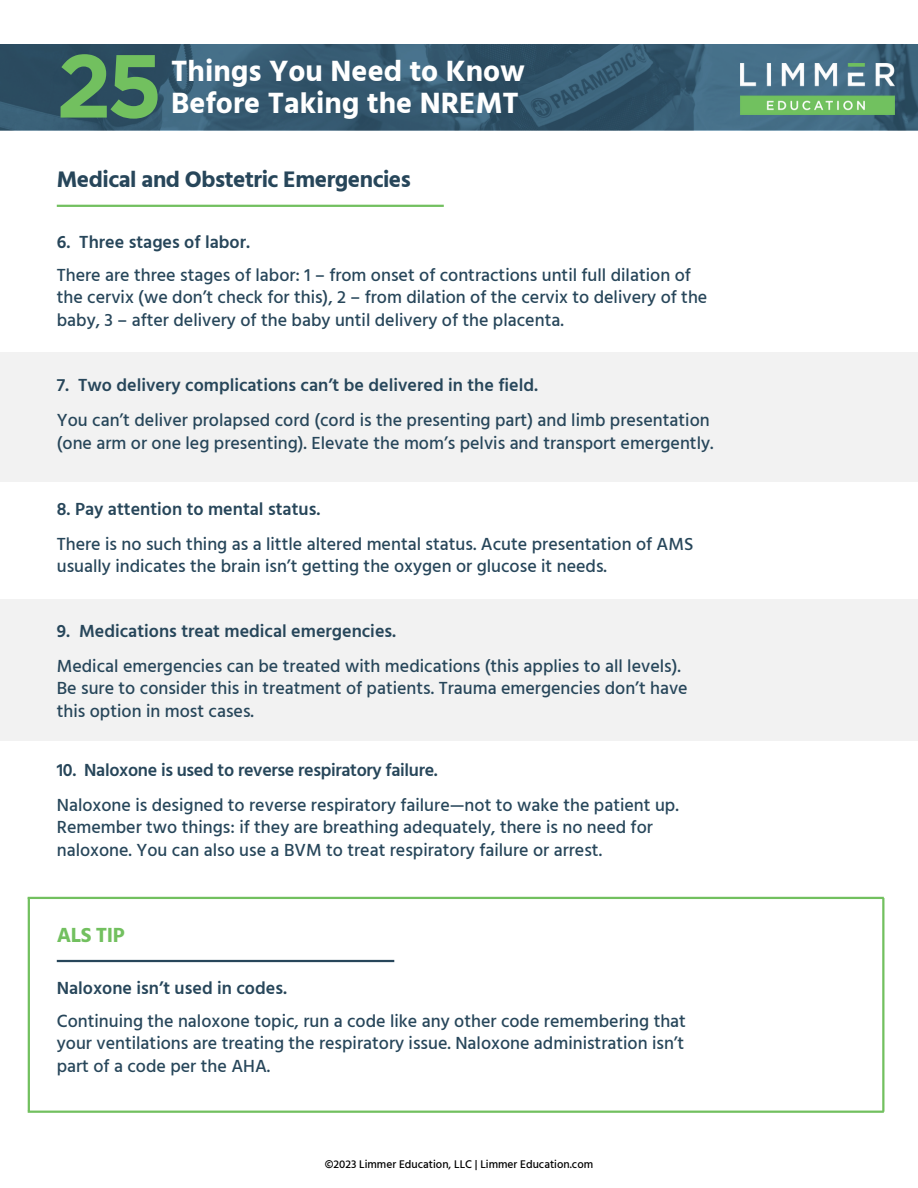
<style>
.page{position:relative;width:918px;height:1188px;background:#fff}
.page>*{position:absolute;margin:0;border:0;box-sizing:border-box;transform-origin:0 0}
.t1{font:700 89.25px "Gotham";color:#72c05f}
.t2{font:700 30.15px "Hind Guntur";color:#fff}
.t3{font:700 23.1px "Hind Guntur";letter-spacing:-.02em;color:#27465a}
.t4{font:700 21px "Hind Guntur";letter-spacing:-.02em;color:#72c05f}
.t5{font:500 18px/22.5px "Hind Guntur";color:#27465a}
.t6{font:600 18px "Hind Guntur";color:#27465a}
.t7{font:600 18px "Hind Guntur";letter-spacing:-.02em;color:#27465a}
.t8{font:500 11.4px "Hind Guntur";color:#000}
</style>
<div class="page">
<hr style="left:28px;top:897px;width:856px;height:2px;background:#72c05f">
<hr style="left:28px;top:1111px;width:856px;height:2px;background:#72c05f">
<hr style="left:882px;top:898px;width:2px;height:214px;background:#72c05f">
<hr style="left:28px;top:897px;width:2px;height:214px;background:#72c05f">
<div style="left:0;top:353px;width:918px;height:129px;background:#f2f2f2"></div>
<div style="left:0;top:600px;width:918px;height:140px;background:#f2f2f2"></div>
<hr style="left:57px;top:205px;width:387px;height:2px;background:#72c05f">
<hr style="left:57px;top:960px;width:337px;height:2px;background:#27465a">
<img style="left:0;top:44px;width:918px;height:87px">
<img style="left:740px;top:64px;width:154px;height:50px">
<h1 class="t1" style="left:56px;top:32px;width:108px">25</h1>
<h2 class="t2" style="left:171px;top:53px;width:355px">Things You Need to Know</h2>
<h2 class="t2" style="left:171px;top:85px;width:349px">Before Taking the NREMT</h2>
<p class="t3" style="left:57px;top:165px;width:356px">Medical and Obstetric Emergencies</p>
<p class="t6" style="left:57px;top:231px;width:195px">6. Three stages of labor.</p>
<p class="t5" style="left:57px;top:263px;width:652px">There are three stages of labor: 1 – from onset of contractions until full dilation of the cervix (we don’t check for this), 2 – from dilation of the cervix to delivery of the baby, 3 – after delivery of the baby until delivery of the placenta.</p>
<p class="t6" style="left:57px;top:375px;width:483px">7. Two delivery complications can’t be delivered in the field.</p>
<p class="t5" style="left:57px;top:409px;width:658px">You can’t deliver prolapsed cord (cord is the presenting part) and limb presentation (one arm or one leg presenting). Elevate the mom’s pelvis and transport emergently.</p>
<p class="t6" style="left:57px;top:498px;width:265px">8. Pay attention to mental status.</p>
<p class="t5" style="left:57px;top:532px;width:638px">There is no such thing as a little altered mental status. Acute presentation of AMS usually indicates the brain isn’t getting the oxygen or glucose it needs.</p>
<p class="t6" style="left:57px;top:620px;width:341px">9. Medications treat medical emergencies.</p>
<p class="t5" style="left:57px;top:654px;width:632px">Medical emergencies can be treated with medications (this applies to all levels).<br>Be sure to consider this in treatment of patients. Trauma emergencies don’t have this option in most cases.</p>
<p class="t7" style="left:57px;top:759px;width:383px">10. Naloxone is used to reverse respiratory failure.</p>
<p class="t5" style="left:57px;top:793px;width:624px">Naloxone is designed to reverse respiratory failure—not to wake the patient up.<br>Remember two things: if they are breathing adequately, there is no need for naloxone. You can also use a BVM to treat respiratory failure or arrest.</p>
<p class="t4" style="left:57px;top:922px;width:69px">ALS TIP</p>
<p class="t6" style="left:57px;top:977px;width:232px">Naloxone isn’t used in codes.</p>
<p class="t5" style="left:57px;top:1009px;width:631px;text-align:justify">Continuing the naloxone topic, run a code like any other code remembering that your ventilations are treating the respiratory issue. Naloxone administration isn’t part of a code per the AHA.</p>
<p class="t8" style="left:325px;top:1157px;width:270px">©2023 Limmer Education, LLC | Limmer Education.com</p>
</div>
